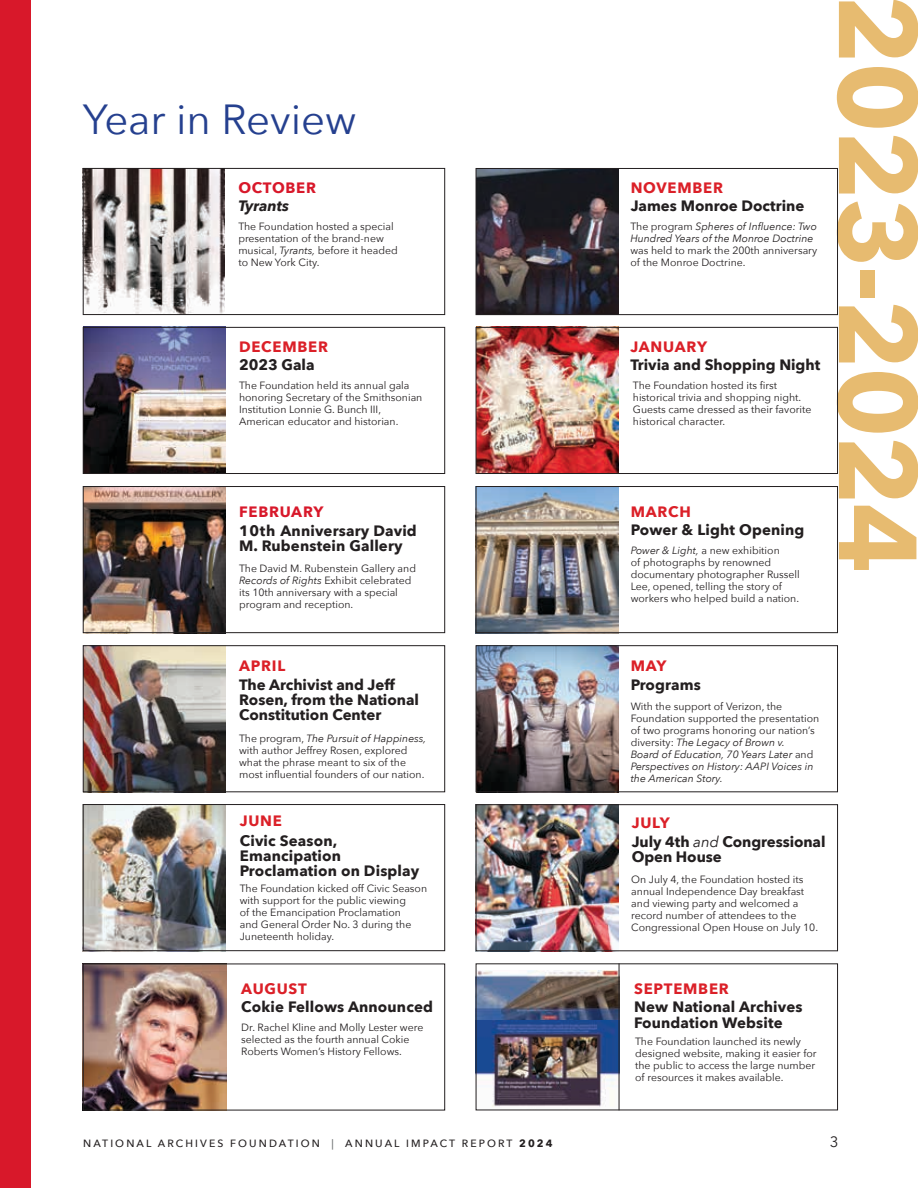
<style>
.page{position:relative;width:918px;height:1188px;background:#fff}
.page>*{position:absolute;margin:0;border:0;box-sizing:border-box;transform-origin:0 0}
.t1{font:700 109.5px "Avenir Next";letter-spacing:-.025em;color:#e7bb70}
.t2{font:42px "Avenir Next";color:#25408f}
.t3{font:700 15px/15px "Avenir Next";color:#231f20}
.t4{font:700 15px "Avenir Next";letter-spacing:.05em;color:#db2028}
.t5{font:700 15px "Avenir Next";letter-spacing:.05em;color:#d8182a}
.t6{font:italic 700 15px "Avenir Next";color:#231f20}
.t7{font:15px "Avenir Next";color:#231f20}
.t8{font:10.5px/12px "Avenir Next";color:#231f20}
.t9{font:italic 10.5px/12px "Avenir Next";color:#231f20}
.t10{font:500 10.5px "Avenir Next";letter-spacing:.2em;color:#231f20}
.s1{font-style:italic}
.s2{font-style:normal}
.s3{color:#db2028}
.s4{font-weight:400;font-style:italic}
.s5{color:#6d6f71}
.s6{font-weight:700}
</style>
<div class="page">
<img style="left:478px;top:970px;width:141px;height:138px">
<img style="left:478px;top:329px;width:140px;height:143px">
<img style="left:85px;top:329px;width:140px;height:143px">
<img style="left:85px;top:488px;width:140px;height:143px">
<img style="left:478px;top:488px;width:140px;height:143px">
<img style="left:85px;top:647px;width:140px;height:143px">
<img style="left:478px;top:647px;width:140px;height:143px">
<img style="left:85px;top:806px;width:140px;height:143px">
<img style="left:478px;top:806px;width:141px;height:143px">
<img style="left:85px;top:966px;width:141px;height:142px">
<img style="left:85px;top:170px;width:140px;height:143px">
<img style="left:478px;top:170px;width:140px;height:143px">
<div style="left:83px;top:168px;width:362px;height:147px;border:1px solid #231f20"></div>
<div style="left:83px;top:327px;width:362px;height:147px;border:1px solid #231f20"></div>
<div style="left:83px;top:486px;width:362px;height:147px;border:1px solid #231f20"></div>
<div style="left:83px;top:645px;width:362px;height:147px;border:1px solid #231f20"></div>
<div style="left:83px;top:804px;width:362px;height:147px;border:1px solid #231f20"></div>
<div style="left:83px;top:964px;width:362px;height:146px;border:1px solid #231f20"></div>
<div style="left:476px;top:168px;width:362px;height:147px;border:1px solid #231f20"></div>
<div style="left:476px;top:327px;width:362px;height:147px;border:1px solid #231f20"></div>
<div style="left:476px;top:486px;width:362px;height:147px;border:1px solid #231f20"></div>
<div style="left:476px;top:645px;width:362px;height:147px;border:1px solid #231f20"></div>
<div style="left:476px;top:804px;width:362px;height:147px;border:1px solid #231f20"></div>
<div style="left:0;top:0;width:30px;height:1188px;background:#d8182a"></div>
<hr style="left:619px;top:963px;width:1px;height:147px;background:#231f20">
<h2 class="t2" style="left:83px;top:84px;width:275px">Year in Review</h2>
<h3 class="t5" style="left:238px;top:175px;width:79px">OCTOBER</h3>
<h3 class="t6" style="left:238px;top:193px;width:52px">Tyrants</h3>
<p class="t8" style="left:238px;top:220px;width:161px">The Foundation hosted a special presentation of the brand-new musical, <span class="s1">Tyrants,</span> before it headed to New York City.</p>
<h3 class="t4" style="left:239px;top:334px;width:90px">DECEMBER</h3>
<h3 class="t3" style="left:239px;top:357px;width:77px">2023 Gala</h3>
<p class="t8" style="left:239px;top:379px;width:185px">The Foundation held its annual gala honoring Secretary of the Smithsonian Institution Lonnie G. Bunch III, American educator and historian.</p>
<h3 class="t5" style="left:239px;top:498px;width:86px">FEBRUARY</h3>
<h3 class="t3" style="left:239px;top:523px;width:179px">10th Anniversary David<br>M. Rubenstein Gallery</h3>
<p class="t8" style="left:239px;top:561px;width:178px">The David M. Rubenstein Gallery and <span class="s1">Records of Rights</span> Exhibit celebrated its 10th anniversary with a special program and reception.</p>
<h3 class="t4" style="left:239px;top:653px;width:48px">APRIL</h3>
<h3 class="t3" style="left:239px;top:677px;width:181px">The Archivist and Jeff<br>Rosen, from the National<br>Constitution Center</h3>
<p class="t8" style="left:239px;top:732px;width:189px">The program, <span class="s1">The Pursuit of Happiness, </span>with author Jeffrey Rosen, explored what the phrase meant to six of the most influential founders of our nation.</p>
<h3 class="t4" style="left:240px;top:808px;width:44px">JUNE</h3>
<h3 class="t3" style="left:240px;top:833px;width:181px">Civic Season,<br>Emancipation<br>Proclamation on Display</h3>
<p class="t8" style="left:240px;top:882px;width:189px">The Foundation kicked off Civic Season with support for the public viewing<br>of the Emancipation Proclamation<br>and General Order No. 3 during the<br>Juneteenth holiday.</p>
<h3 class="t4" style="left:241px;top:975px;width:67px">AUGUST</h3>
<h3 class="t3" style="left:241px;top:999px;width:193px">Cokie Fellows Announced</h3>
<p class="t8" style="left:241px;top:1021px;width:184px">Dr. Rachel Kline and Molly Lester were selected as the fourth annual Cokie<br>Roberts Women’s History Fellows.</p>
<h3 class="t4" style="left:631px;top:175px;width:94px">NOVEMBER</h3>
<h3 class="t3" style="left:631px;top:198px;width:175px">James Monroe Doctrine</h3>
<p class="t9" style="left:630px;top:220px;width:188px"><span class="s2">The program</span> Spheres of Influence: Two<br>Hundred Years of the Monroe Doctrine</p>
<p class="t8" style="left:630px;top:244px;width:188px">was held to mark the 200th anniversary of the Monroe Doctrine.</p>
<h3 class="t4" style="left:630px;top:334px;width:78px">JANUARY</h3>
<h3 class="t3" style="left:630px;top:357px;width:191px">Trivia and Shopping Night</h3>
<p class="t8" style="left:633px;top:379px;width:180px">The Foundation hosted its first historical trivia and shopping night.<br>Guests came dressed as their favorite historical character.</p>
<h3 class="t4" style="left:631px;top:498px;width:62px">MARCH</h3>
<h3 class="t3" style="left:631px;top:522px;width:175px">Power &amp; Light Opening</h3>
<p class="t8" style="left:631px;top:544px;width:171px"><span class="s1">Power &amp; Light,</span> a new exhibition<br>of photographs by renowned documentary photographer Russell<br>Lee, opened, telling the story of workers who helped build a nation.</p>
<h1 class="t1" style="left:972px;top:-6px;width:581px;rotate:90deg">2023-2024</h1>
<h3 class="t4" style="left:631px;top:653px;width:37px">MAY</h3>
<h3 class="t3" style="left:631px;top:677px;width:72px">Programs</h3>
<p class="t8" style="left:631px;top:700px;width:190px">With the support of Verizon, the Foundation supported the presentation of two programs honoring our nation’s diversity: <span class="s1">The Legacy of Brown v.<br>Board of Education, 70 Years Later</span> and <span class="s1">Perspectives on History: AAPI Voices in the American Story.</span></p>
<h3 class="t3" style="left:632px;top:813px;width:195px;line-height:19.4px"><span class="s3">JULY<br></span>July 4th <span class="s4">and</span> Congressional</h3>
<h3 class="t3" style="left:632px;top:849px;width:92px">Open House</h3>
<p class="t8" style="left:631px;top:873px;width:188px">On July 4, the Foundation hosted its annual Independence Day breakfast and viewing party and welcomed a record number of attendees to the Congressional Open House on July 10.</p>
<h3 class="t4" style="left:634px;top:975px;width:96px">SEPTEMBER</h3>
<h3 class="t3" style="left:634px;top:998px;width:170px;line-height:16.5px">New National Archives<br>Foundation Website</h3>
<p class="t8" style="left:635px;top:1035px;width:183px">The Foundation launched its newly designed website, making it easier for the public to access the large number of resources it makes available.</p>
<p class="t10" style="left:83px;top:1135px;width:471px">NATIONAL ARCHIVES FOUNDATION <span class="s5">|</span> ANNUAL IMPACT REPORT <span class="s6">2024</span></p>
<h3 class="t7" style="left:830px;top:1129px;width:10px">3</h3>
</div>
